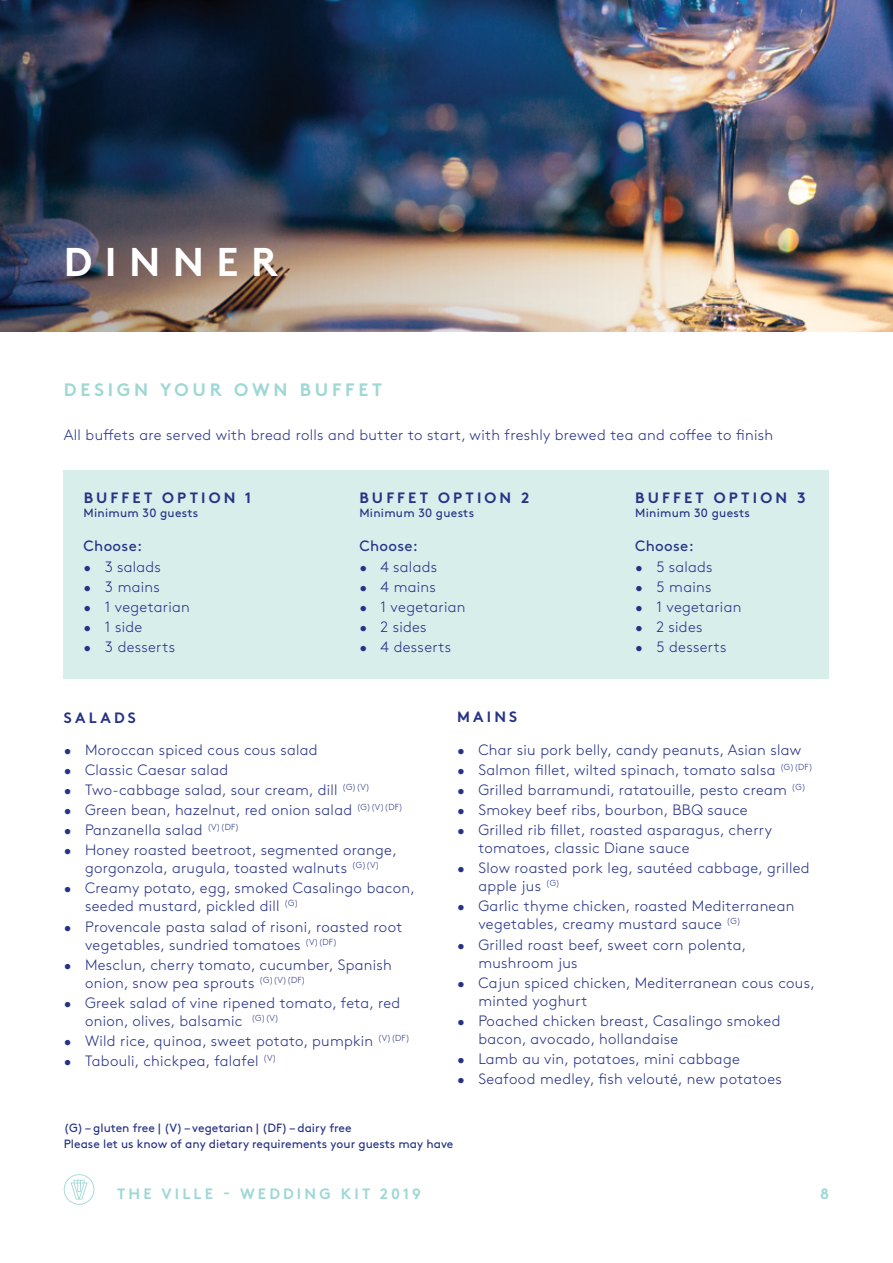
<style>
.page{position:relative;width:893px;height:1263px;background:#fff}
.page>*{position:absolute;margin:0;border:0;box-sizing:border-box;transform-origin:0 0}
.t1{font:700 40.05px "Brown Std";letter-spacing:.31em;color:#fff}
.t2{font:700 18px "Brown Std";letter-spacing:.21em;color:#9ed8d4}
.t3{font:300 15px/18px "Brown Std";letter-spacing:.02em;color:#263286}
.t4{font:700 15px "Brown Std";letter-spacing:.21em;color:#263286}
.t5{font:700 15px "Brown Std";letter-spacing:.21em;color:#9ed8d4}
.t6{font:15px "Brown Std";letter-spacing:.02em;color:#263286}
.t7{font:12px/16.5px "Brown Std";color:#263286}
.t8{font:12px "Brown Std";letter-spacing:.02em;color:#263286}
</style>
<div class="page">
<svg style="left:64px;top:1174px;width:30px;height:31px"></svg>
<img style="left:763px;top:0;width:130px;height:332px">
<img style="left:0;top:0;width:763px;height:332px">
<div style="left:64px;top:470px;width:765px;height:208px;background:#d7eeeb"></div>
<h1 class="t1" style="left:64px;top:238px;width:215px">DINNER</h1>
<p class="t2" style="left:64px;top:379px;width:320px">DESIGN YOUR OWN BUFFET</p>
<p class="t3" style="left:64px;top:426px;width:711px">All buffets are served with bread rolls and butter to start, with freshly brewed tea and coffee to finish</p>
<p class="t4" style="left:84px;top:488px;width:169px">BUFFET OPTION 1</p>
<p class="t8" style="left:84px;top:506px;width:116px">Minimum 30 guests</p>
<p class="t6" style="left:84px;top:537px;width:60px">Choose:</p>
<p class="t3" style="left:84px;top:558px;width:79px">• 3 salads</p>
<p class="t3" style="left:84px;top:578px;width:78px">• 3 mains</p>
<p class="t3" style="left:84px;top:598px;width:108px">• 1 vegetarian</p>
<p class="t3" style="left:84px;top:618px;width:60px">• 1 side</p>
<p class="t3" style="left:84px;top:638px;width:93px">• 3 desserts</p>
<p class="t4" style="left:359px;top:488px;width:171px">BUFFET OPTION 2</p>
<p class="t8" style="left:359px;top:506px;width:116px">Minimum 30 guests</p>
<p class="t6" style="left:359px;top:537px;width:60px">Choose:</p>
<p class="t3" style="left:359px;top:558px;width:79px">• 4 salads</p>
<p class="t3" style="left:359px;top:578px;width:78px">• 4 mains</p>
<p class="t3" style="left:359px;top:598px;width:108px">• 1 vegetarian</p>
<p class="t3" style="left:359px;top:618px;width:69px">• 2 sides</p>
<p class="t3" style="left:359px;top:638px;width:93px">• 4 desserts</p>
<p class="t4" style="left:635px;top:488px;width:172px">BUFFET OPTION 3</p>
<p class="t8" style="left:635px;top:506px;width:116px">Minimum 30 guests</p>
<p class="t6" style="left:635px;top:537px;width:60px">Choose:</p>
<p class="t3" style="left:635px;top:558px;width:79px">• 5 salads</p>
<p class="t3" style="left:635px;top:578px;width:78px">• 5 mains</p>
<p class="t3" style="left:635px;top:598px;width:108px">• 1 vegetarian</p>
<p class="t3" style="left:635px;top:618px;width:69px">• 2 sides</p>
<p class="t3" style="left:635px;top:638px;width:93px">• 5 desserts</p>
<p class="t4" style="left:64px;top:708px;width:74px">SALADS</p>
<p class="t3" style="left:64px;top:741px;width:255px">• Moroccan spiced cous cous salad</p>
<p class="t3" style="left:64px;top:761px;width:166px">• Classic Caesar salad</p>
<p class="t3" style="left:64px;top:781px;width:308px">• Two-cabbage salad, sour cream, dill <sup>(G)(V)</sup></p>
<p class="t3" style="left:64px;top:801px;width:341px">• Green bean, hazelnut, red onion salad <sup>(G)(V)(DF)</sup></p>
<p class="t3" style="left:64px;top:821px;width:177px">• Panzanella salad <sup>(V)(DF)</sup></p>
<p class="t3" style="left:64px;top:841px;width:335px;text-align:center">• Honey roasted beetroot, segmented orange, gorgonzola, arugula, toasted walnuts <sup>(G)(V)</sup></p>
<p class="t3" style="left:85px;top:879px;width:331px;text-indent:-21px">• Creamy potato, egg, smoked Casalingo bacon, seeded mustard, pickled dill <sup>(G)</sup></p>
<p class="t3" style="left:85px;top:917px;width:319px;text-indent:-21px">• Provencale pasta salad of risoni, roasted root vegetables, sundried tomatoes <sup>(V)(DF)</sup></p>
<p class="t3" style="left:85px;top:956px;width:308px;text-indent:-21px">• Mesclun, cherry tomato, cucumber, Spanish onion, snow pea sprouts <sup>(G)(V)(DF)</sup></p>
<p class="t3" style="left:85px;top:994px;width:317px;text-indent:-21px">• Greek salad of vine ripened tomato, feta, red onion, olives, balsamic <sup>(G)(V)</sup></p>
<p class="t3" style="left:64px;top:1032px;width:348px">• Wild rice, quinoa, sweet potato, pumpkin <sup>(V)(DF)</sup></p>
<p class="t3" style="left:64px;top:1052px;width:214px">• Tabouli, chickpea, falafel <sup>(V)</sup></p>
<p class="t4" style="left:457px;top:708px;width:62px">MAINS</p>
<p class="t3" style="left:457px;top:741px;width:346px">• Char siu pork belly, candy peanuts, Asian slaw</p>
<p class="t3" style="left:457px;top:761px;width:357px">• Salmon fillet, wilted spinach, tomato salsa <sup>(G)(DF)</sup></p>
<p class="t3" style="left:457px;top:781px;width:350px">• Grilled barramundi, ratatouille, pesto cream <sup>(G)</sup></p>
<p class="t3" style="left:457px;top:801px;width:292px">• Smokey beef ribs, bourbon, BBQ sauce</p>
<p class="t3" style="left:478px;top:821px;width:295px;text-indent:-21px">• Grilled rib fillet, roasted asparagus, cherry tomatoes, classic Diane sauce</p>
<p class="t3" style="left:478px;top:859px;width:333px;text-indent:-21px">• Slow roasted pork leg, sautéed cabbage, grilled apple jus <sup>(G)</sup></p>
<p class="t3" style="left:478px;top:897px;width:318px;text-indent:-21px">• Garlic thyme chicken, roasted Mediterranean vegetables, creamy mustard sauce <sup>(G)</sup></p>
<p class="t3" style="left:478px;top:935px;width:270px;text-indent:-21px">• Grilled roast beef, sweet corn polenta, mushroom jus</p>
<p class="t3" style="left:478px;top:974px;width:338px;text-indent:-21px">• Cajun spiced chicken, Mediterranean cous cous, minted yoghurt</p>
<p class="t3" style="left:478px;top:1012px;width:303px;text-indent:-21px">• Poached chicken breast, Casalingo smoked bacon, avocado, hollandaise</p>
<p class="t3" style="left:457px;top:1050px;width:284px">• Lamb au vin, potatoes, mini cabbage</p>
<p class="t3" style="left:457px;top:1070px;width:326px">• Seafood medley, fish velouté, new potatoes</p>
<p class="t7" style="left:64px;top:1119px;width:391px">(G) – gluten free | (V) – vegetarian | (DF) – dairy free<br>Please let us know of any dietary requirements your guests may have</p>
<p class="t5" style="left:117px;top:1185px;width:306px">THE VILLE - WEDDING KIT 2019</p>
<p class="t5" style="left:820px;top:1185px;width:10px">8</p>
</div>
